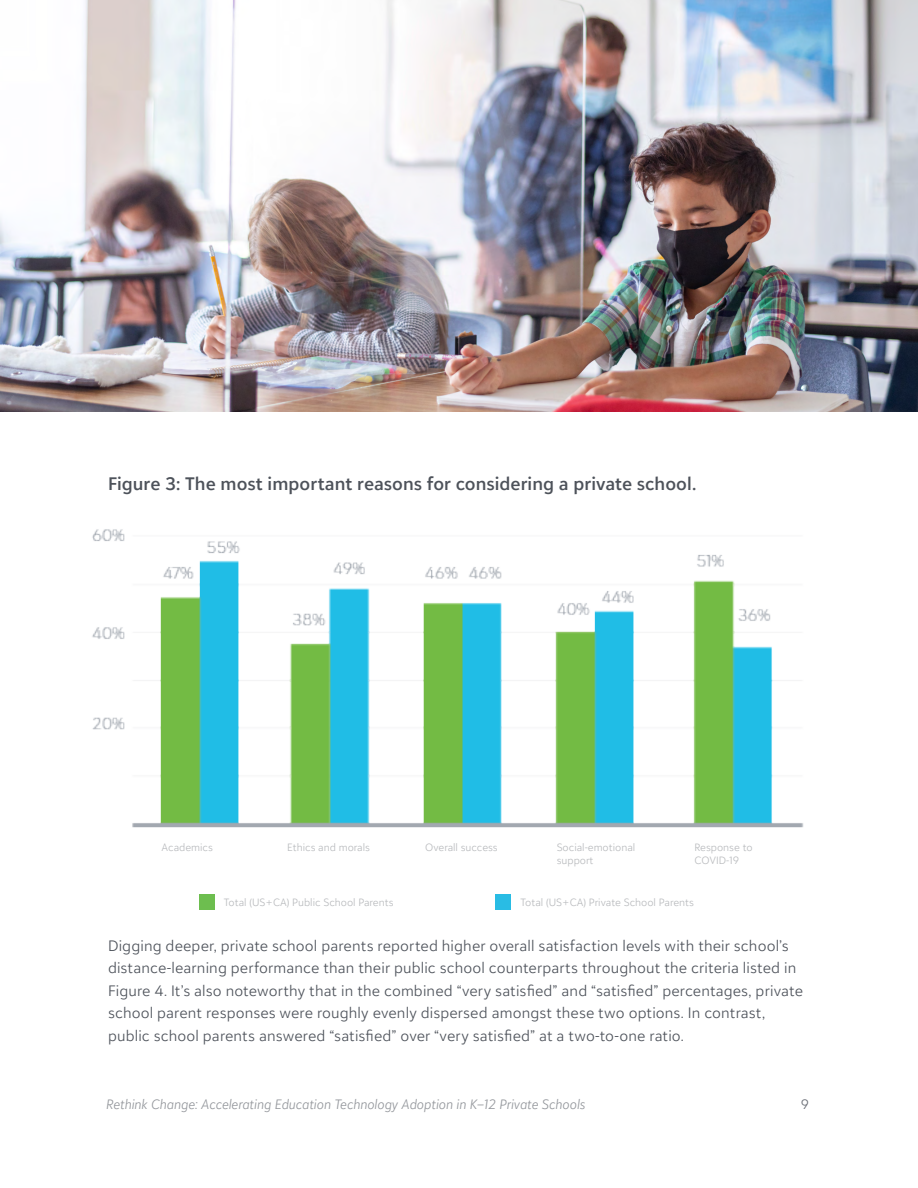
<style>
.page{position:relative;width:918px;height:1188px;background:#fff}
.page>*{position:absolute;margin:0;border:0;box-sizing:border-box;transform-origin:0 0}
.t1{font:600 18px "Blackbaud Sans";color:#4d525a}
.t2{font:300 15px/22.5px "Blackbaud Sans";letter-spacing:.01em;color:#4d525a}
.t3{font:italic 300 13.5px "Blackbaud Sans";color:#94979c}
.t4{font:300 13.5px "Blackbaud Sans";color:#686c74}
.t5{font:300 10.5px/13.5px "Blackbaud Sans";color:#b8babd}
</style>
<div class="page">
<img style="left:1px;top:0;width:917px;height:412px">
<img style="left:92px;top:529px;width:712px;height:299px">
<div style="left:495px;top:894px;width:16px;height:16px;background:#29bce4"></div>
<div style="left:199px;top:894px;width:16px;height:16px;background:#6dbe4f"></div>
<p class="t1" style="left:108px;top:472px;width:590px">Figure 3: The most important reasons for considering a private school.</p>
<p class="t5" style="left:162px;top:840px;width:53px">Academics</p>
<p class="t5" style="left:287px;top:840px;width:84px">Ethics and morals</p>
<p class="t5" style="left:425px;top:840px;width:74px">Overall success</p>
<p class="t5" style="left:557px;top:840px;width:80px">Social-emotional support</p>
<p class="t5" style="left:694px;top:840px;width:60px">Response to<br>COVID-19</p>
<p class="t5" style="left:224px;top:896px;width:171px">Total (US+CA) Public School Parents</p>
<p class="t5" style="left:521px;top:896px;width:175px">Total (US+CA) Private School Parents</p>
<p class="t2" style="left:108px;top:934px;width:697px">Digging deeper, private school parents reported higher overall satisfaction levels with their school’s distance-learning performance than their public school counterparts throughout the criteria listed in Figure 4. It’s also noteworthy that in the combined “very satisfied” and “satisfied” percentages, private school parent responses were roughly evenly dispersed amongst these two options. In contrast, public school parents answered “satisfied” over “very satisfied” at a two-to-one ratio.</p>
<p class="t3" style="left:106px;top:1096px;width:481px">Rethink Change: Accelerating Education Technology Adoption in K–12 Private Schools</p>
<p class="t4" style="left:801px;top:1096px;width:10px">9</p>
</div>
